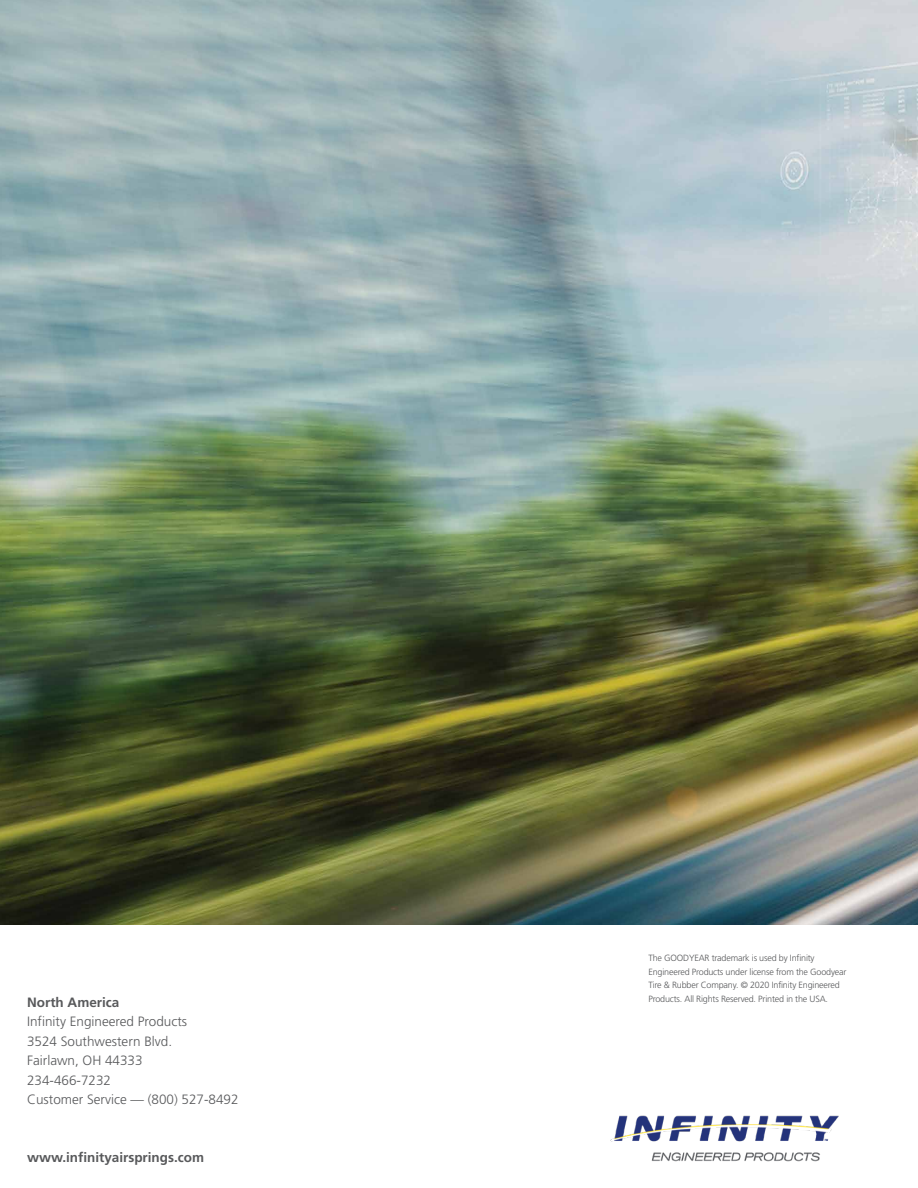
<style>
.page{position:relative;width:918px;height:1188px;background:#fff}
.page>*{position:absolute;margin:0;border:0;box-sizing:border-box;transform-origin:0 0}
.t1{font:300 13.5px/19.5px "Frutiger";color:#58595b}
.t2{font:700 13.5px "Frutiger";color:#58595b}
.t3{font:300 9px/13.5px "Frutiger";letter-spacing:-.02em;color:#58595b}
</style>
<div class="page">
<img style="left:0;top:0;width:918px;height:925px">
<img style="left:610px;top:1115px;width:229px;height:47px">
<h1 class="t2" style="left:27px;top:994px;width:94px">North America</h1>
<h1 class="t1" style="left:27px;top:1012px;width:213px">Infinity Engineered Products<br>3524 Southwestern Blvd.<br>Fairlawn, OH 44333<br>234-466-7232<br>Customer Service — (800) 527-8492</h1>
<h1 class="t2" style="left:27px;top:1149px;width:179px">www.infinityairsprings.com</h1>
<p class="t3" style="left:649px;top:952px;width:200px">The GOODYEAR trademark is used by Infinity Engineered Products under license from the Goodyear Tire &amp; Rubber Company. © 2020 Infinity Engineered Products. All Rights Reserved. Printed in the USA.</p>
</div>
